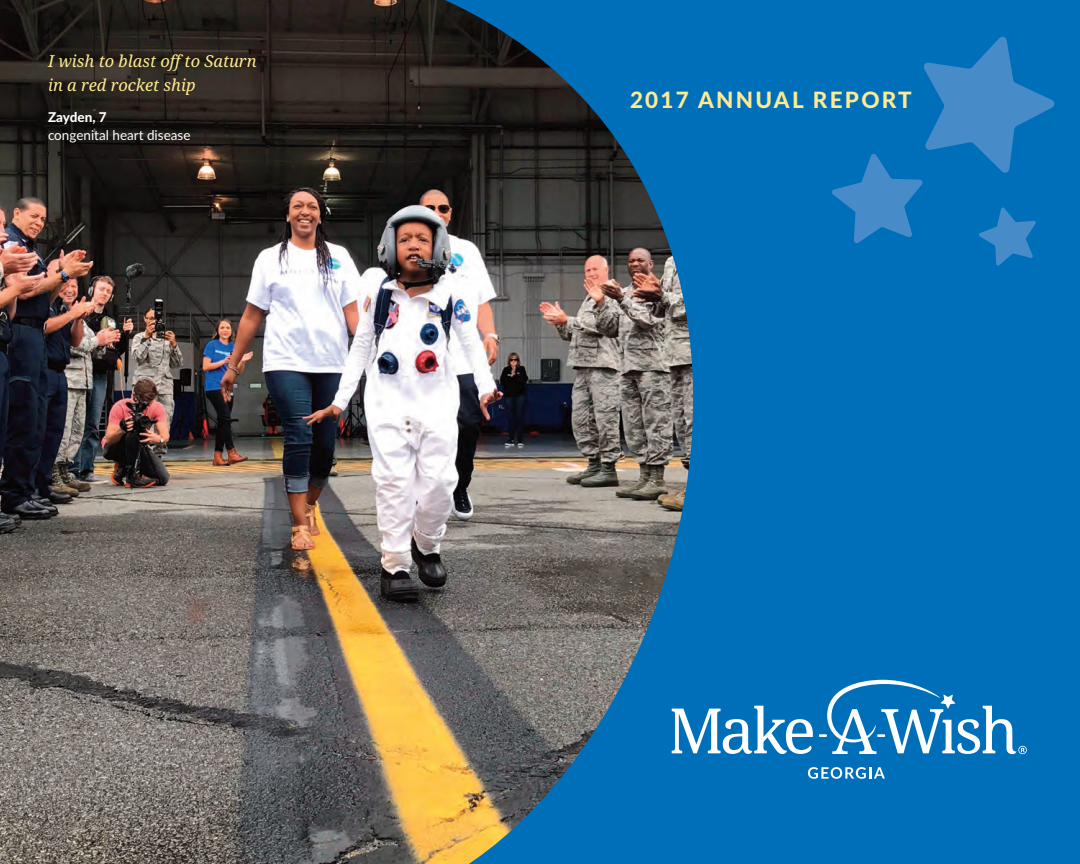
<style>
.page{position:relative;width:1080px;height:864px;background:#fff}
.page>*{position:absolute;margin:0;border:0;box-sizing:border-box;transform-origin:0 0}
.t1{font:800 22.5px "Lato";letter-spacing:.1em;color:#ffea90}
.t2{font:italic 16.5px/24px "Droid Serif";color:#ffea90}
.t3{font:13.5px "Lato";color:#fff}
.t4{font:800 13.5px "Lato";letter-spacing:-.01em;color:#fff}
</style>
<div class="page">
<div style="left:324px;top:0;width:756px;height:864px;background:#006fba"></div>
<img style="left:0;top:0;width:694px;height:864px">
<svg style="left:808px;top:767px;width:77px;height:12px"></svg>
<svg style="left:672px;top:680px;width:355px;height:74px"></svg>
<svg style="left:832px;top:37px;width:223px;height:229px"></svg>
<p class="t2" style="left:48px;top:49px;width:210px">I wish to blast off to Saturn in a red rocket ship</p>
<p class="t4" style="left:48px;top:110px;width:60px">Zayden, 7</p>
<p class="t3" style="left:48px;top:128px;width:144px">congenital heart disease</p>
<h1 class="t1" style="left:630px;top:87px;width:283px">2017 ANNUAL REPORT</h1>
</div>
